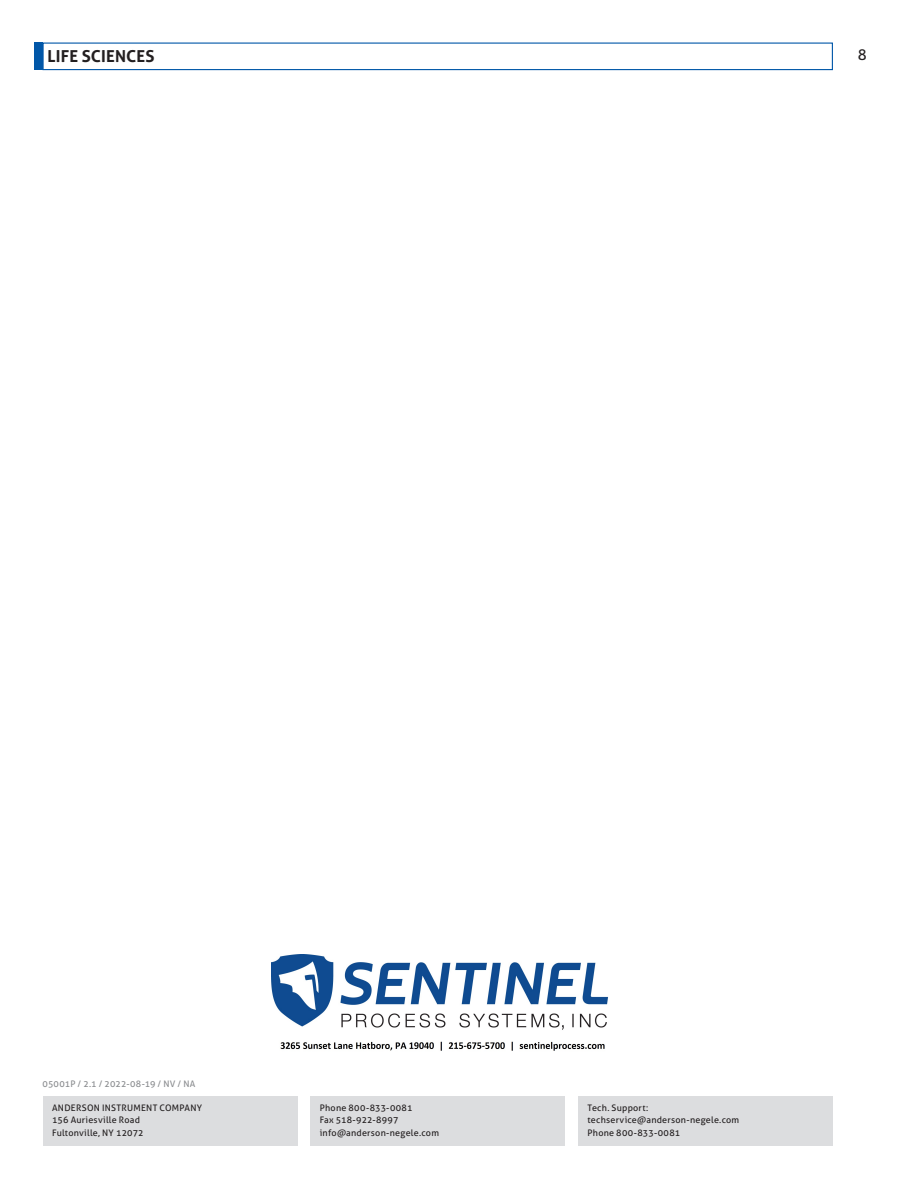
<style>
.page{position:relative;width:918px;height:1188px;background:#fff}
.page>*{position:absolute;margin:0;border:0;box-sizing:border-box;transform-origin:0 0}
.t1{font:700 16.5px "Aller";letter-spacing:.01em;color:#231f20}
.t2{font:15px "Aller";color:#231f20}
.t3{font:9px/12.6px "Aller";letter-spacing:.025em;color:#231f20}
.version{font:9px "Aller";letter-spacing:.015em;color:#8a8c8f}
</style>
<div class="page">
<div style="left:310px;top:1096px;width:255px;height:49px;background:#dcdddf"></div>
<div style="left:578px;top:1096px;width:255px;height:49px;background:#dcdddf"></div>
<div style="left:43px;top:1096px;width:254px;height:49px;background:#dcdddf"></div>
<div style="left:43px;top:43px;width:790px;height:27px;border:1px solid #0157a8"></div>
<div style="left:34px;top:43px;width:9px;height:27px;background:#0157a8"></div>
<img style="left:272px;top:954px;width:336px;height:97px">
<h1 class="t1" style="left:48px;top:46px;width:108px">LIFE SCIENCES</h1>
<h2 class="t2" style="left:858px;top:45px;width:10px">8</h2>
<p class="version" style="left:43px;top:1079px;width:154px">05001P / 2.1 / 2022-08-19 / NV / NA</p>
<p class="t3" style="left:52px;top:1101px;width:152px">ANDERSON INSTRUMENT COMPANY<br>156 Auriesville Road<br>Fultonville, NY 12072</p>
<p class="t3" style="left:320px;top:1101px;width:121px">Phone 800-833-0081<br>Fax 518-922-8997 info@anderson-negele.com</p>
<p class="t3" style="left:588px;top:1101px;width:153px">Tech. Support: techservice@anderson-negele.com<br>Phone 800-833-0081</p>
</div>
